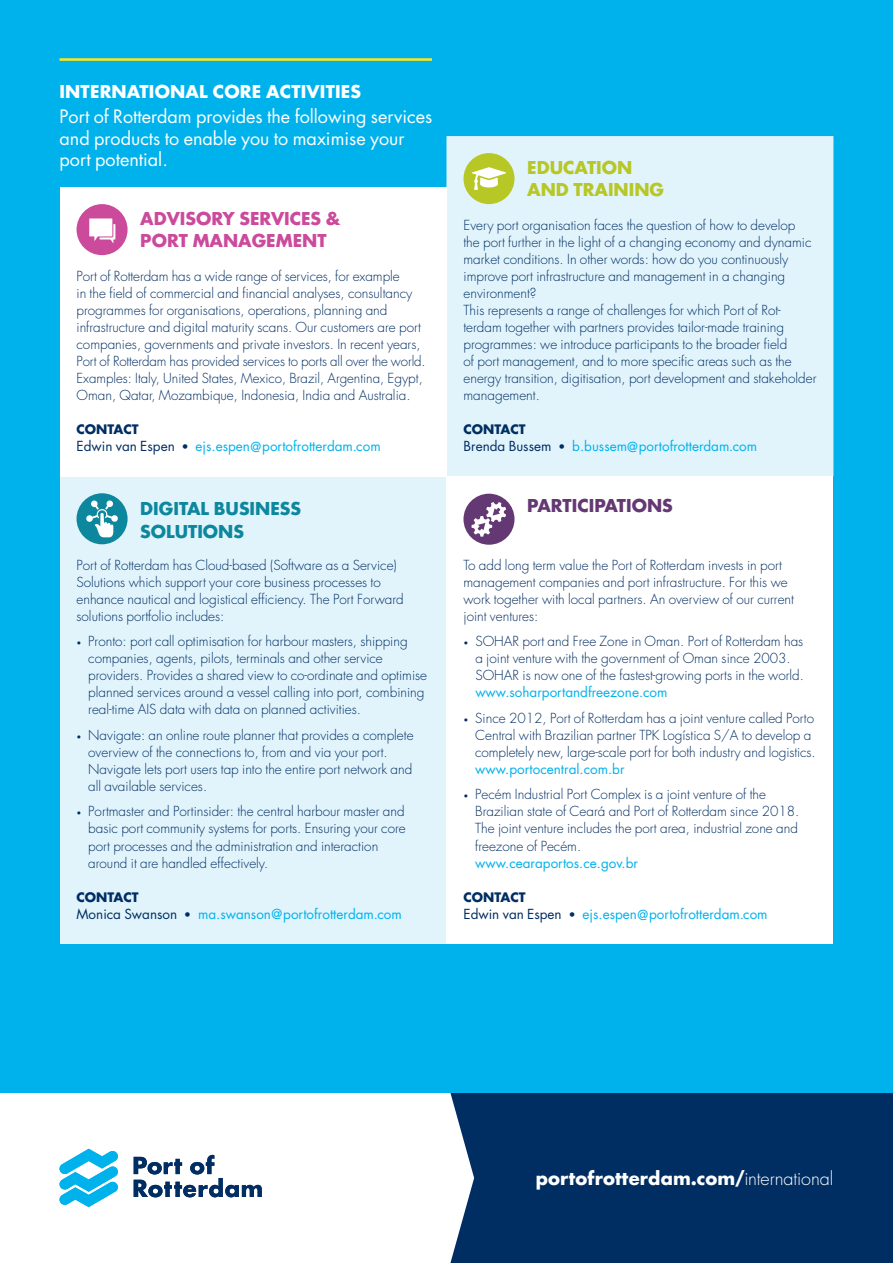
<style>
.page{position:relative;width:893px;height:1263px;background:#fff}
.page>*{position:absolute;margin:0;border:0;box-sizing:border-box;transform-origin:0 0}
.t1{font:18px/21.3px "Futura Std";color:#fff}
.t2{font:700 18px "Futura Std";letter-spacing:.01em;color:#fff}
.t3{font:700 17.25px/21.3px "Futura Std";color:#cb4a9b}
.t4{font:700 17.25px "Futura Std";letter-spacing:.01em;color:#fff}
.t5{font:700 17.25px/23.4px "Futura Std";color:#0c879d}
.t6{font:700 17.25px/21.3px "Futura Std";color:#b6c726}
.t7{font:700 17.25px "Futura Std";color:#643873}
.t8{font:300 13.5px/17px "Futura Std";color:#002d62}
.t9{font:13.5px "Futura Std";color:#00b2ec}
.t10{font:700 12.75px "Futura Std";color:#002d62}
.s1{color:#002d62}
.s2{font-weight:300;font-size:12px;color:#002d62}
.s3{font-size:8.1px}
.s4{font-weight:300}
</style>
<div class="page">
<div style="left:447px;top:1092px;width:446px;height:171px;background:#002d62"></div>
<div style="left:0;top:0;width:893px;height:1092px;background:#00b2ec"></div>
<svg style="left:60px;top:1149px;width:58px;height:58px"></svg>
<svg style="left:134px;top:1155px;width:128px;height:42px"></svg>
<hr style="left:60px;top:58px;width:372px;height:3px;background:#ffe716">
<div style="left:60px;top:476px;width:386px;height:468px;background:#e1f4fc"></div>
<div style="left:77px;top:493px;width:51px;height:51px;background:#0c879d;border-radius:50%"></div>
<svg style="left:86px;top:500px;width:32px;height:37px"></svg>
<div style="left:446px;top:136px;width:387px;height:340px;background:#e1f4fc"></div>
<div style="left:463px;top:153px;width:51px;height:51px;background:#b6c726;border-radius:50%"></div>
<svg style="left:472px;top:167px;width:34px;height:23px"></svg>
<div style="left:446px;top:476px;width:387px;height:468px;background:#fff"></div>
<div style="left:463px;top:494px;width:51px;height:51px;background:#643873;border-radius:50%"></div>
<svg style="left:472px;top:502px;width:34px;height:35px"></svg>
<div style="left:60px;top:187px;width:386px;height:289px;background:#fff"></div>
<div style="left:77px;top:204px;width:51px;height:51px;background:#cb4a9b;border-radius:50%"></div>
<svg style="left:89px;top:218px;width:26px;height:26px"></svg>
<p class="t4" style="left:60px;top:80px;width:303px">INTERNATIONAL CORE ACTIVITIES</p>
<h1 class="t1" style="left:60px;top:106px;width:374px">Port of Rotterdam provides the following services and products to enable you to maximise your port potential.</h1>
<p class="t3" style="left:140px;top:208px;width:202px">ADVISORY SERVICES &amp;<br>PORT MANAGEMENT</p>
<p class="t8" style="left:77px;top:268px;width:351px">Port of Rotterdam has a wide range of services, for example<br>in the field of commercial and financial analyses, consultancy programmes for organisations, operations, planning and infrastructure and digital maturity scans. Our customers are port companies, governments and private investors. In recent years, Port of Rotterdam has provided services to ports all over the world.<br>Examples: Italy, United States, Mexico, Brazil, Argentina, Egypt, Oman, Qatar, Mozambique, Indonesia, India and Australia.</p>
<p class="t10" style="left:77px;top:420px;width:64px">CONTACT</p>
<p class="t9" style="left:77px;top:437px;width:306px"><span class="s1">Edwin van Espen</span> <span class="s2">•</span> ejs.espen@portofrotterdam.com</p>
<p class="t5" style="left:140px;top:496px;width:162px">DIGITAL BUSINESS<br>SOLUTIONS</p>
<p class="t8" style="left:77px;top:557px;width:329px">Port of Rotterdam has Cloud-based (Software as a Service)<br>Solutions which support your core business processes to enhance nautical and logistical efficiency. The Port Forward solutions portfolio includes:</p>
<p class="t8" style="left:88px;top:633px;width:340px;text-indent:-12px"><span class="s3">•</span> Pronto: port call optimisation for harbour masters, shipping companies, agents, pilots, terminals and other service providers. Provides a shared view to co-ordinate and optimise planned services around a vessel calling into port, combining real-time AIS data with data on planned activities.</p>
<p class="t8" style="left:88px;top:727px;width:327px;text-indent:-12px"><span class="s3">•</span> Navigate: an online route planner that provides a complete overview of the connections to, from and via your port.<br>Navigate lets port users tap into the entire port network and all available services.</p>
<p class="t8" style="left:88px;top:803px;width:319px;text-indent:-12px"><span class="s3">•</span> Portmaster and Portinsider: the central harbour master and basic port community systems for ports. Ensuring your core port processes and the administration and interaction around it are handled effectively.</p>
<p class="t10" style="left:77px;top:888px;width:64px">CONTACT</p>
<p class="t9" style="left:77px;top:905px;width:327px"><span class="s1">Monica Swanson</span> <span class="s2">•</span> ma.swanson@portofrotterdam.com</p>
<p class="t6" style="left:527px;top:157px;width:138px">EDUCATION<br>AND TRAINING</p>
<p class="t8" style="left:463px;top:217px;width:354px">Every port organisation faces the question of how to develop<br>the port further in the light of a changing economy and dynamic market conditions. In other words: how do you continuously improve port infrastructure and management in a changing environment?<br>This represents a range of challenges for which Port of Rot&shy;terdam together with partners provides tailor-made training programmes: we introduce participants to the broader field<br>of port management, and to more specific areas such as the energy transition, digitisation, port development and stakeholder management.</p>
<p class="t10" style="left:463px;top:420px;width:64px">CONTACT</p>
<p class="t9" style="left:463px;top:437px;width:295px"><span class="s1">Brenda Bussem</span> <span class="s2">•</span> b.bussem@portofrotterdam.com</p>
<p class="t7" style="left:527px;top:494px;width:147px">PARTICIPATIONS</p>
<p class="t8" style="left:463px;top:557px;width:332px">To add long term value the Port of Rotterdam invests in port management companies and port infrastructure. For this we work together with local partners. An overview of our current joint ventures:</p>
<p class="t8" style="left:475px;top:633px;width:330px;text-indent:-12px"><span class="s3">•</span> SOHAR port and Free Zone in Oman. Port of Rotterdam has a joint venture with the government of Oman since 2003.<br>SOHAR is now one of the fastest-growing ports in the world.</p>
<p class="t9" style="left:475px;top:684px;width:194px">www.soharportandfreezone.com</p>
<p class="t8" style="left:475px;top:710px;width:342px;text-indent:-12px"><span class="s3">•</span> Since 2012, Port of Rotterdam has a joint venture called Porto<br>Central with Brazilian partner TPK Logística S/A to develop a completely new, large-scale port for both industry and logistics.</p>
<p class="t9" style="left:475px;top:760px;width:151px">www.portocentral.com.br</p>
<p class="t8" style="left:475px;top:786px;width:326px;text-indent:-12px"><span class="s3">•</span> Pecém Industrial Port Complex is a joint venture of the Brazilian state of Ceará and Port of Rotterdam since 2018.<br>The joint venture includes the port area, industrial zone and freezone of Pecém.</p>
<p class="t9" style="left:475px;top:854px;width:164px">www.cearaportos.ce.gov.br</p>
<p class="t10" style="left:463px;top:888px;width:64px">CONTACT</p>
<p class="t9" style="left:463px;top:905px;width:306px"><span class="s1">Edwin van Espen</span> <span class="s2">•</span> ejs.espen@portofrotterdam.com</p>
<h1 class="t2" style="left:536px;top:1166px;width:299px">portofrotterdam.com/<span class="s4">international</span></h1>
</div>
